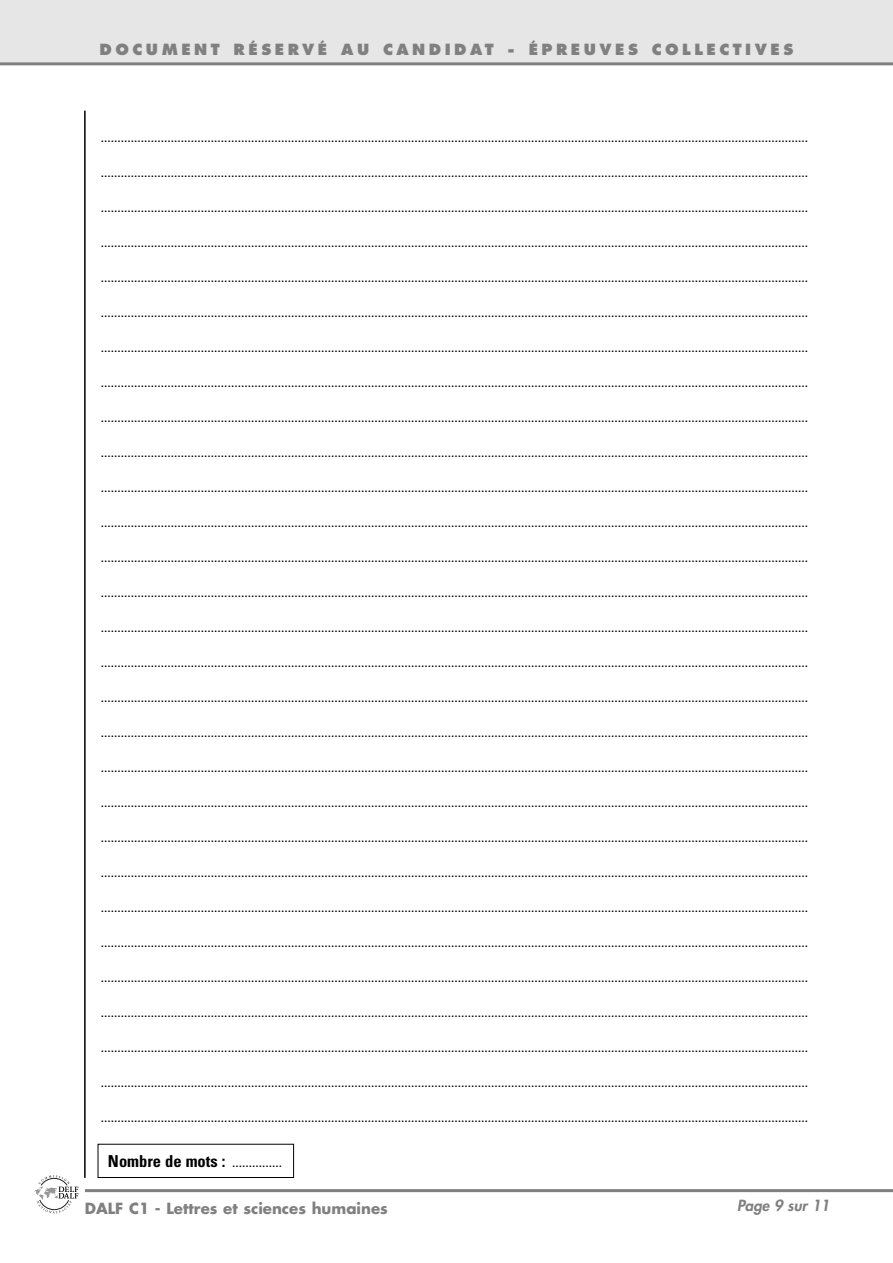
<style>
.page{position:relative;width:893px;height:1263px;background:#fff}
.page>*{position:absolute;margin:0;border:0;box-sizing:border-box;transform-origin:0 0}
.t1{font:800 15px "Futura";letter-spacing:.235em;color:#808080}
.t2{font:700 15px "Futura";color:#808080}
.t3{font:italic 800 15px "Futura";color:#808080}
.t4{font:12px "Univers";color:#000}
.s1{font-weight:700;font-stretch:condensed;font-size:16.5px}
</style>
<div class="page">
<div style="left:0;top:0;width:892px;height:64px;background:#e6e6e6"></div>
<hr style="left:85px;top:1189px;width:807px;height:3px;background:#808080">
<hr style="left:0;top:62px;width:892px;height:3px;background:#808080">
<svg style="left:34px;top:1175px;width:45px;height:39px"></svg>
<hr style="left:84px;top:111px;width:2px;height:1067px;background:#000">
<div style="left:98px;top:1144px;width:196px;height:34px;border:1px solid #000"></div>
<p class="t1" style="left:100px;top:43px;width:695px">DOCUMENT RÉSERVÉ AU CANDIDAT - ÉPREUVES COLLECTIVES</p>
<p class="t4" style="left:101px;top:133px;width:708px">....................................................................................................................................................................................................................</p>
<p class="t4" style="left:101px;top:168px;width:708px">....................................................................................................................................................................................................................</p>
<p class="t4" style="left:101px;top:203px;width:708px">....................................................................................................................................................................................................................</p>
<p class="t4" style="left:101px;top:238px;width:708px">....................................................................................................................................................................................................................</p>
<p class="t4" style="left:101px;top:273px;width:708px">....................................................................................................................................................................................................................</p>
<p class="t4" style="left:101px;top:308px;width:708px">....................................................................................................................................................................................................................</p>
<p class="t4" style="left:101px;top:343px;width:708px">....................................................................................................................................................................................................................</p>
<p class="t4" style="left:101px;top:378px;width:708px">....................................................................................................................................................................................................................</p>
<p class="t4" style="left:101px;top:413px;width:708px">....................................................................................................................................................................................................................</p>
<p class="t4" style="left:101px;top:448px;width:708px">....................................................................................................................................................................................................................</p>
<p class="t4" style="left:101px;top:483px;width:708px">....................................................................................................................................................................................................................</p>
<p class="t4" style="left:101px;top:518px;width:708px">....................................................................................................................................................................................................................</p>
<p class="t4" style="left:101px;top:553px;width:708px">....................................................................................................................................................................................................................</p>
<p class="t4" style="left:101px;top:588px;width:708px">....................................................................................................................................................................................................................</p>
<p class="t4" style="left:101px;top:623px;width:708px">....................................................................................................................................................................................................................</p>
<p class="t4" style="left:101px;top:658px;width:708px">....................................................................................................................................................................................................................</p>
<p class="t4" style="left:101px;top:693px;width:708px">....................................................................................................................................................................................................................</p>
<p class="t4" style="left:101px;top:728px;width:708px">....................................................................................................................................................................................................................</p>
<p class="t4" style="left:101px;top:763px;width:708px">....................................................................................................................................................................................................................</p>
<p class="t4" style="left:101px;top:798px;width:708px">....................................................................................................................................................................................................................</p>
<p class="t4" style="left:101px;top:833px;width:708px">....................................................................................................................................................................................................................</p>
<p class="t4" style="left:101px;top:868px;width:708px">....................................................................................................................................................................................................................</p>
<p class="t4" style="left:101px;top:903px;width:708px">....................................................................................................................................................................................................................</p>
<p class="t4" style="left:101px;top:938px;width:708px">....................................................................................................................................................................................................................</p>
<p class="t4" style="left:101px;top:973px;width:708px">....................................................................................................................................................................................................................</p>
<p class="t4" style="left:101px;top:1008px;width:708px">....................................................................................................................................................................................................................</p>
<p class="t4" style="left:101px;top:1043px;width:708px">....................................................................................................................................................................................................................</p>
<p class="t4" style="left:101px;top:1078px;width:708px">....................................................................................................................................................................................................................</p>
<p class="t4" style="left:101px;top:1113px;width:708px">....................................................................................................................................................................................................................</p>
<p class="t4" style="left:108px;top:1158px;width:176px"><span class="s1">Nombre de mots :</span> ...............</p>
<p class="t2" style="left:85px;top:1201px;width:304px">DALF C1 - Lettres et sciences humaines</p>
<p class="t3" style="left:737px;top:1198px;width:94px">Page 9 sur 11</p>
</div>
